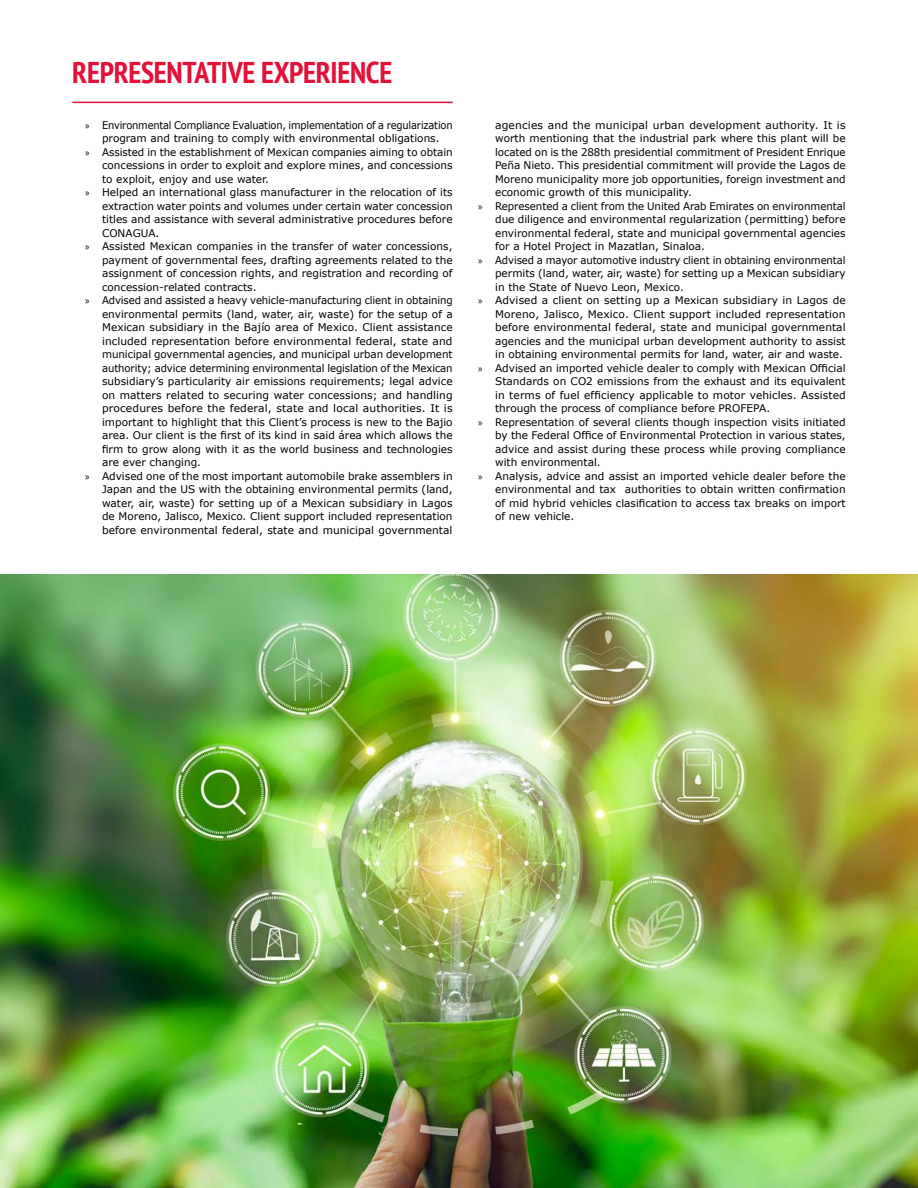
<style>
.page{position:relative;width:918px;height:1188px;background:#fff}
.page>*{position:absolute;margin:0;border:0;box-sizing:border-box;transform-origin:0 0}
.t1{font:700 condensed 30px "PT Sans";letter-spacing:-.01em;color:#e31138}
.t2{font:10.5px "Verdana";color:#000}
.t3{font:10.5px "Verdana";color:#000;scale:.96 1}
.t4{font:10.5px "Verdana";color:#000;scale:.94 1}
.s1{font-family:"Myriad Pro"}
</style>
<div class="page">
<hr style="left:72px;top:102px;width:381px;height:1px;background:#e31138">
<img style="left:0;top:574px;width:918px;height:614px">
<h1 class="t1" style="left:72px;top:53px;width:321px">REPRESENTATIVE EXPERIENCE</h1>
<p class="t4" style="left:85px;top:118px;width:393px"><span class="s1">»</span> Environmental Compliance Evaluation, implementation of a regularization</p>
<p class="t2" style="left:102px;top:132px;width:339px">program and training to comply with environmental obligations.</p>
<p class="t2" style="left:85px;top:145px;width:369px"><span class="s1">»</span> Assisted in the establishment of Mexican companies aiming to obtain</p>
<p class="t2" style="left:102px;top:159px;width:352px">concessions in order to exploit and explore mines, and concessions</p>
<p class="t2" style="left:102px;top:172px;width:168px">to exploit, enjoy and use water.</p>
<p class="t2" style="left:85px;top:186px;width:369px"><span class="s1">»</span> Helped an international glass manufacturer in the relocation of its</p>
<p class="t2" style="left:102px;top:199px;width:352px">extraction water points and volumes under certain water concession</p>
<p class="t2" style="left:102px;top:213px;width:352px">titles and assistance with several administrative procedures before</p>
<p class="t2" style="left:102px;top:226px;width:59px">CONAGUA.</p>
<p class="t2" style="left:85px;top:240px;width:369px"><span class="s1">»</span> Assisted Mexican companies in the transfer of water concessions,</p>
<p class="t2" style="left:102px;top:253px;width:352px">payment of governmental fees, drafting agreements related to the</p>
<p class="t2" style="left:102px;top:267px;width:352px">assignment of concession rights, and registration and recording of</p>
<p class="t2" style="left:102px;top:280px;width:156px">concession-related contracts.</p>
<p class="t3" style="left:85px;top:294px;width:384px"><span class="s1">»</span> Advised and assisted a heavy vehicle-manufacturing client in obtaining</p>
<p class="t2" style="left:102px;top:307px;width:352px">environmental permits (land, water, air, waste) for the setup of a</p>
<p class="t2" style="left:102px;top:321px;width:352px">Mexican subsidiary in the Bajío area of Mexico. Client assistance</p>
<p class="t2" style="left:102px;top:334px;width:352px">included representation before environmental federal, state and</p>
<p class="t2" style="left:102px;top:348px;width:352px">municipal governmental agencies, and municipal urban development</p>
<p class="t3" style="left:102px;top:361px;width:367px">authority; advice determining environmental legislation of the Mexican</p>
<p class="t2" style="left:102px;top:375px;width:352px">subsidiary’s particularity air emissions requirements; legal advice</p>
<p class="t2" style="left:102px;top:388px;width:352px">on matters related to securing water concessions; and handling</p>
<p class="t2" style="left:102px;top:402px;width:352px">procedures before the federal, state and local authorities. It is</p>
<p class="t2" style="left:102px;top:415px;width:352px">important to highlight that this Client’s process is new to the Bajio</p>
<p class="t2" style="left:102px;top:429px;width:352px">area. Our client is the first of its kind in said área which allows the</p>
<p class="t2" style="left:102px;top:442px;width:352px">firm to grow along with it as the world business and technologies</p>
<p class="t2" style="left:102px;top:456px;width:101px">are ever changing.</p>
<p class="t2" style="left:85px;top:469px;width:369px"><span class="s1">»</span> Advised one of the most important automobile brake assemblers in</p>
<p class="t2" style="left:102px;top:483px;width:352px">Japan and the US with the obtaining environmental permits (land,</p>
<p class="t2" style="left:102px;top:496px;width:352px">water, air, waste) for setting up of a Mexican subsidiary in Lagos</p>
<p class="t2" style="left:102px;top:510px;width:352px">de Moreno, Jalisco, Mexico. Client support included representation</p>
<p class="t2" style="left:102px;top:523px;width:352px">before environmental federal, state and municipal governmental</p>
<p class="t2" style="left:495px;top:118px;width:352px">agencies and the municipal urban development authority. It is</p>
<p class="t2" style="left:495px;top:132px;width:352px">worth mentioning that the industrial park where this plant will be</p>
<p class="t2" style="left:495px;top:145px;width:352px">located on is the 288th presidential commitment of President Enrique</p>
<p class="t2" style="left:495px;top:159px;width:352px">Peña Nieto. This presidential commitment will provide the Lagos de</p>
<p class="t2" style="left:495px;top:172px;width:352px">Moreno municipality more job opportunities, foreign investment and</p>
<p class="t2" style="left:495px;top:186px;width:198px">economic growth of this municipality.</p>
<p class="t2" style="left:478px;top:199px;width:369px"><span class="s1">»</span> Represented a client from the United Arab Emirates on environmental</p>
<p class="t2" style="left:495px;top:213px;width:352px">due diligence and environmental regularization (permitting) before</p>
<p class="t2" style="left:495px;top:226px;width:352px">environmental federal, state and municipal governmental agencies</p>
<p class="t2" style="left:495px;top:240px;width:211px">for a Hotel Project in Mazatlan, Sinaloa.</p>
<p class="t3" style="left:478px;top:253px;width:384px"><span class="s1">»</span> Advised a mayor automotive industry client in obtaining environmental</p>
<p class="t2" style="left:495px;top:267px;width:352px">permits (land, water, air, waste) for setting up a Mexican subsidiary</p>
<p class="t2" style="left:495px;top:280px;width:190px">in the State of Nuevo Leon, Mexico.</p>
<p class="t2" style="left:478px;top:294px;width:369px"><span class="s1">»</span> Advised a client on setting up a Mexican subsidiary in Lagos de</p>
<p class="t2" style="left:495px;top:307px;width:352px">Moreno, Jalisco, Mexico. Client support included representation</p>
<p class="t2" style="left:495px;top:321px;width:352px">before environmental federal, state and municipal governmental</p>
<p class="t2" style="left:495px;top:334px;width:352px">agencies and the municipal urban development authority to assist</p>
<p class="t2" style="left:495px;top:348px;width:349px">in obtaining environmental permits for land, water, air and waste.</p>
<p class="t2" style="left:478px;top:361px;width:369px"><span class="s1">»</span> Advised an imported vehicle dealer to comply with Mexican Official</p>
<p class="t2" style="left:495px;top:375px;width:352px">Standards on CO2 emissions from the exhaust and its equivalent</p>
<p class="t2" style="left:495px;top:388px;width:352px">in terms of fuel efficiency applicable to motor vehicles. Assisted</p>
<p class="t2" style="left:495px;top:402px;width:277px">through the process of compliance before PROFEPA.</p>
<p class="t2" style="left:478px;top:415px;width:369px"><span class="s1">»</span> Representation of several clients though inspection visits initiated</p>
<p class="t2" style="left:495px;top:429px;width:352px">by the Federal Office of Environmental Protection in various states,</p>
<p class="t2" style="left:495px;top:442px;width:352px">advice and assist during these process while proving compliance</p>
<p class="t2" style="left:495px;top:456px;width:107px">with environmental.</p>
<p class="t2" style="left:478px;top:469px;width:369px"><span class="s1">»</span> Analysis, advice and assist an imported vehicle dealer before the</p>
<p class="t2" style="left:495px;top:483px;width:352px">environmental and tax authorities to obtain written confirmation</p>
<p class="t2" style="left:495px;top:496px;width:352px">of mid hybrid vehicles clasification to access tax breaks on import</p>
<p class="t2" style="left:495px;top:510px;width:81px">of new vehicle.</p>
</div>
